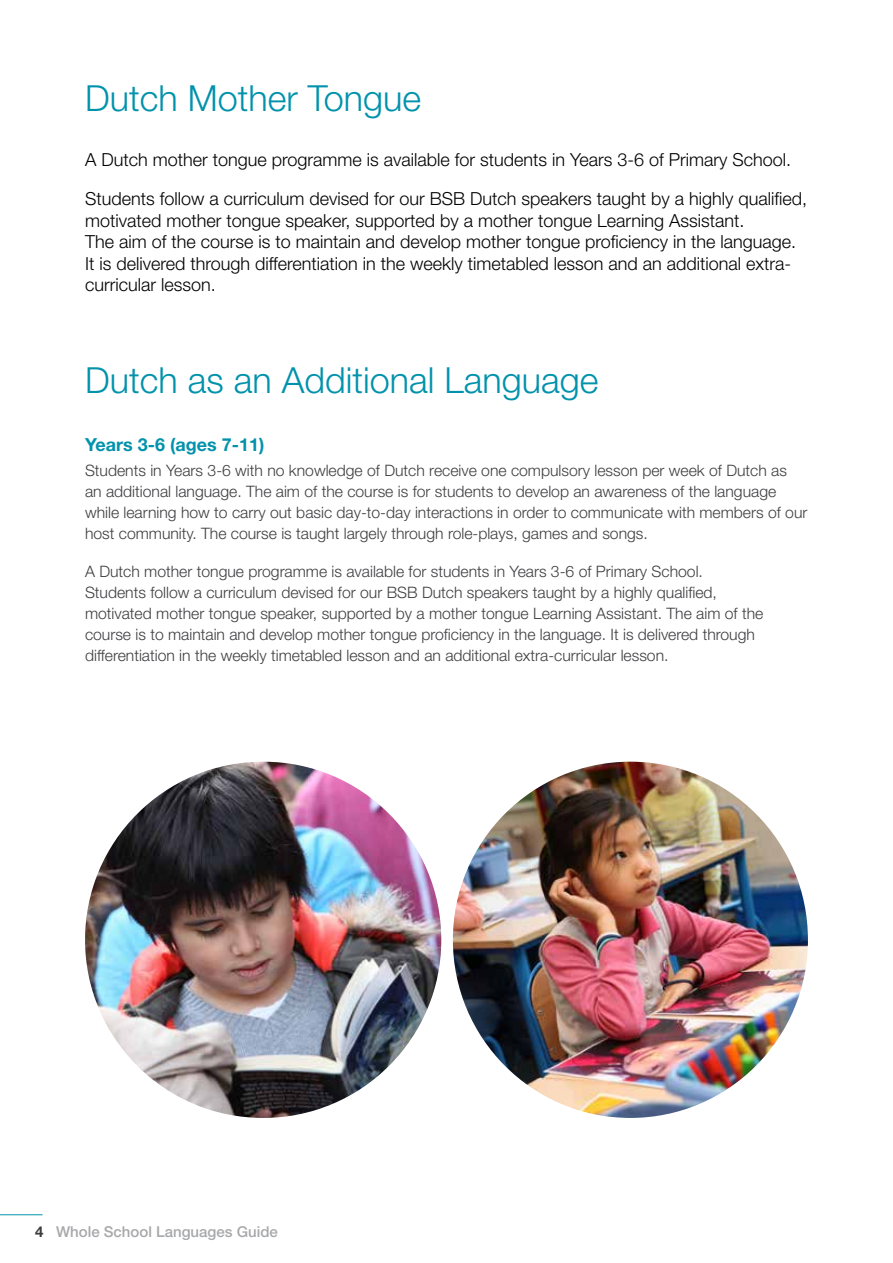
<style>
.page{position:relative;width:893px;height:1263px;background:#fff}
.page>*{position:absolute;margin:0;border:0;box-sizing:border-box;transform-origin:0 0}
.t1{font:300 36px "Helvetica Neue LT Std";color:#0292ac}
.t2{font:300 18px/21.6px "Helvetica Neue LT Std";color:#000}
.t3{font:700 18px "Helvetica Neue LT Std";color:#0292ac}
.t4{font:300 15.75px/21px "Helvetica Neue LT Std";color:#3e3d40}
.t5{font:500 15px "Helvetica Neue LT Std";color:#a7a8aa}
.s1{font-weight:700;color:#3e3d40}
</style>
<div class="page">
<img style="left:453px;top:762px;width:355px;height:356px">
<img style="left:85px;top:762px;width:356px;height:356px;border-radius:178px">
<hr style="left:0;top:1214px;width:43px;height:1px;background:#0292ac">
<h1 class="t1" style="left:85px;top:76px;width:338px">Dutch Mother Tongue</h1>
<p class="t2" style="left:85px;top:140px;width:724px;line-height:38.5px">A Dutch mother tongue programme is available for students in Years 3-6 of Primary School.<br>Students follow a curriculum devised for our BSB Dutch speakers taught by a highly qualified,</p>
<p class="t2" style="left:85px;top:209px;width:713px">motivated mother tongue speaker, supported by a mother tongue Learning Assistant.<br>The aim of the course is to maintain and develop mother tongue proficiency in the language.<br>It is delivered through differentiation in the weekly timetabled lesson and an additional extra&shy;curricular lesson.</p>
<h1 class="t1" style="left:85px;top:358px;width:515px">Dutch as an Additional Language</h1>
<p class="t3" style="left:85px;top:433px;width:181px">Years 3-6 (ages 7-11)</p>
<p class="t4" style="left:85px;top:460px;width:724px">Students in Years 3-6 with no knowledge of Dutch receive one compulsory lesson per week of Dutch as an additional language. The aim of the course is for students to develop an awareness of the language while learning how to carry out basic day-to-day interactions in order to communicate with members of our host community. The course is taught largely through role-plays, games and songs.</p>
<p class="t4" style="left:85px;top:561px;width:680px">A Dutch mother tongue programme is available for students in Years 3-6 of Primary School.<br>Students follow a curriculum devised for our BSB Dutch speakers taught by a highly qualified, motivated mother tongue speaker, supported by a mother tongue Learning Assistant. The aim of the course is to maintain and develop mother tongue proficiency in the language. It is delivered through differentiation in the weekly timetabled lesson and an additional extra-curricular lesson.</p>
<p class="t5" style="left:35px;top:1223px;width:244px"><span class="s1">4</span> Whole School Languages Guide</p>
</div>
